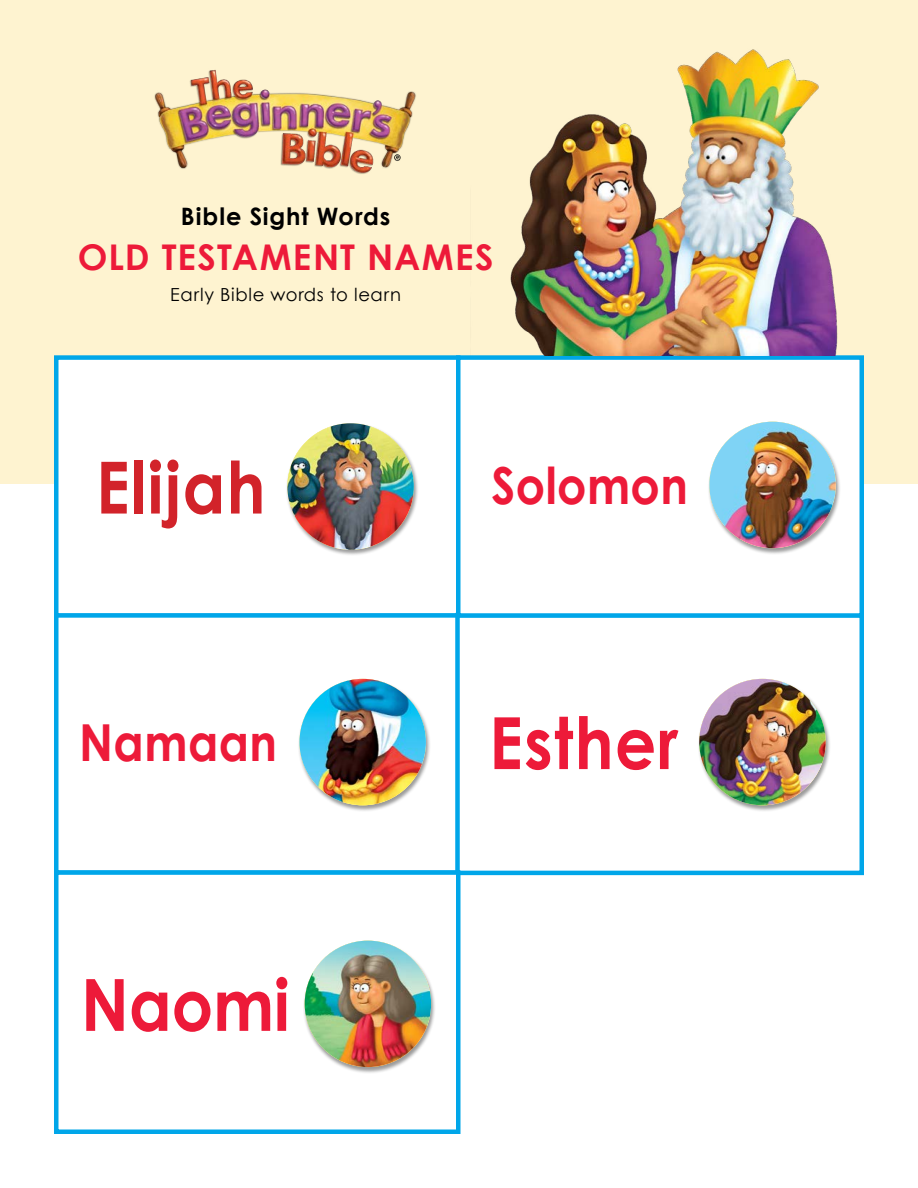
<style>
.page{position:relative;width:918px;height:1188px;background:#fff}
.page>*{position:absolute;margin:0;border:0;box-sizing:border-box;transform-origin:0 0}
.t1{font:700 72px "Century Gothic";letter-spacing:.02em;color:#ed1a39;scale:.9 1}
.t2{font:700 72px "Century Gothic";letter-spacing:.02em;color:#d2232a;scale:.9 1}
.t3{font:700 51px "Century Gothic";letter-spacing:.01em;color:#ed1a39;scale:.9 1}
.t4{font:700 35.4px "Century Gothic";letter-spacing:.035em;color:#ed1a39}
.t5{font:700 24px "Century Gothic";letter-spacing:.035em;color:#000}
.t6{font:18px "Century Gothic";letter-spacing:.04em;color:#000}
</style>
<div class="page">
<div style="left:0;top:0;width:918px;height:484px;background:#fef3d0"></div>
<div style="left:54px;top:613px;width:406px;height:262px;background:#fff;border:4px solid #00a6e9"></div>
<div style="left:54px;top:355px;width:406px;height:263px;background:#fff;border:4px solid #00a6e9"></div>
<div style="left:455px;top:613px;width:409px;height:262px;background:#fff;border:4px solid #00a6e9"></div>
<div style="left:456px;top:355px;width:408px;height:263px;background:#fff;border:4px solid #00a6e9"></div>
<div style="left:698px;top:678px;width:133px;height:134px;background:#000;opacity:.4"></div>
<svg style="left:699px;top:679px;width:127px;height:126px"></svg>
<img style="left:699px;top:679px;width:127px;height:126px;border-radius:63px">
<div style="left:298px;top:678px;width:133px;height:134px;background:#000;opacity:.4"></div>
<img style="left:299px;top:679px;width:127px;height:126px;border-radius:63px">
<div style="left:286px;top:423px;width:133px;height:134px;background:#000;opacity:.4"></div>
<img style="left:287px;top:423px;width:127px;height:127px;border-radius:63px">
<div style="left:708px;top:421px;width:133px;height:134px;background:#000;opacity:.4"></div>
<svg style="left:709px;top:422px;width:127px;height:126px"></svg>
<img style="left:709px;top:422px;width:127px;height:126px;border-radius:63px">
<div style="left:54px;top:870px;width:406px;height:264px;background:#fff;border:4px solid #00a6e9"></div>
<div style="left:303px;top:940px;width:133px;height:134px;background:#000;opacity:.4"></div>
<img style="left:305px;top:941px;width:126px;height:126px;border-radius:63px">
<img style="left:510px;top:49px;width:328px;height:306px">
<img style="left:154px;top:70px;width:262px;height:104px">
<h3 class="t5" style="left:181px;top:201px;width:211px">Bible Sight Words</h3>
<h3 class="t4" style="left:78px;top:235px;width:417px">OLD TESTAMENT NAMES</h3>
<p class="t6" style="left:170px;top:284px;width:232px">Early Bible words to learn</p>
<h1 class="t2" style="left:96px;top:442px;width:190px">Elijah</h1>
<h2 class="t3" style="left:492px;top:453px;width:220px">Solomon</h2>
<h2 class="t3" style="left:79px;top:711px;width:221px">Namaan</h2>
<h1 class="t1" style="left:489px;top:698px;width:212px">Esther</h1>
<h1 class="t1" style="left:81px;top:959px;width:233px">Naomi</h1>
</div>
